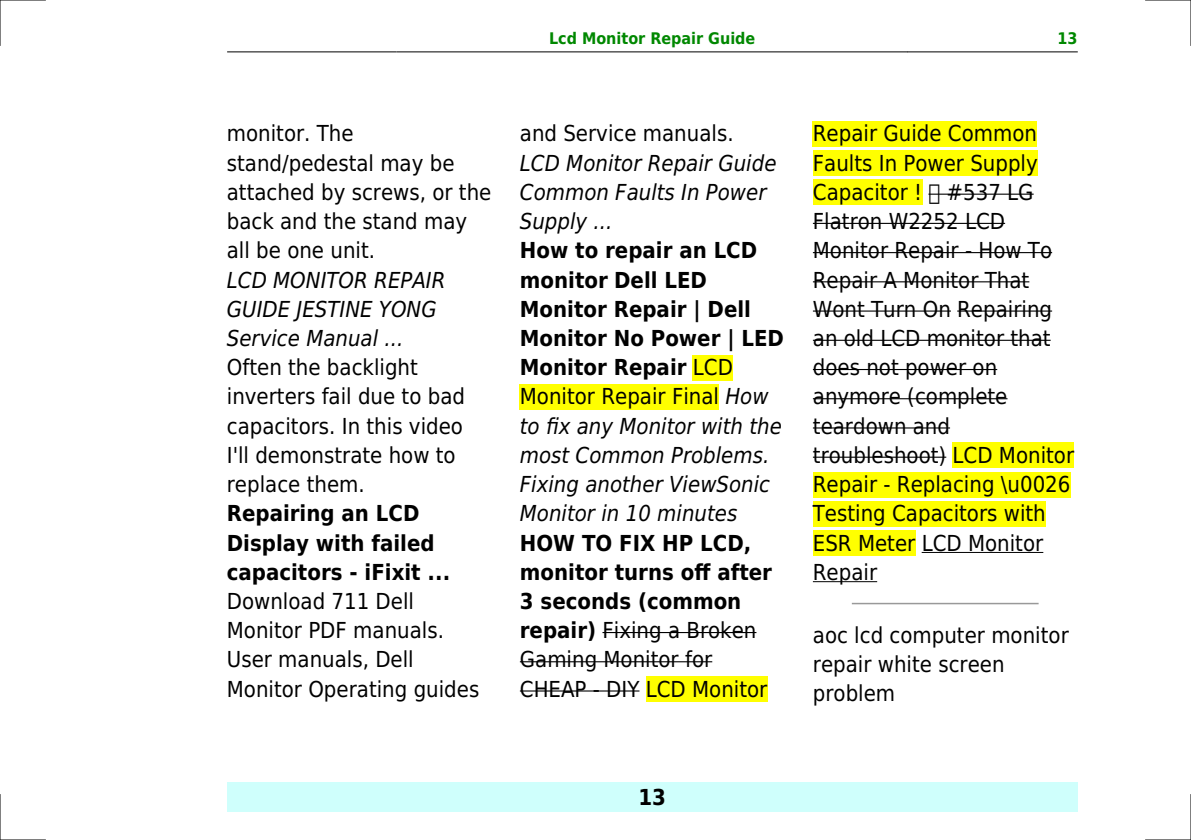
<style>
.page{position:relative;width:1191px;height:840px;background:#fff}
.page>*{position:absolute;margin:0;border:0;box-sizing:border-box;transform-origin:0 0}
.t1{font:22px/29.2px "DejaVu Sans Condensed";color:#000}
.t2{font:italic 22px/29.2px "DejaVu Sans Condensed";color:#000}
.t3{font:700 22px/29.2px "DejaVu Sans Condensed";color:#000}
.t4{font:700 16px "DejaVu Sans Condensed";color:#080}
.s1{font-weight:700;font-style:normal}
.s2{font-style:normal}
.s3{font-weight:400}
</style>
<div class="page">
<hr style="left:227px;top:51px;width:170px;height:1px;background:#000">
<hr style="left:397px;top:51px;width:510px;height:1px;background:#000">
<hr style="left:907px;top:51px;width:170px;height:1px;background:#000">
<div style="left:227px;top:782px;width:850px;height:29px;background:#cffffc"></div>
<div style="left:693px;top:354px;width:40px;height:26px;background:#ff0"></div>
<div style="left:520px;top:384px;width:199px;height:25px;background:#ff0"></div>
<hr style="left:602px;top:631px;width:154px;height:1px;background:#000">
<hr style="left:520px;top:660px;width:192px;height:2px;background:#000">
<hr style="left:520px;top:690px;width:119px;height:1px;background:#000">
<div style="left:646px;top:676px;width:121px;height:25px;background:#ff0"></div>
<div style="left:813px;top:121px;width:224px;height:25px;background:#ff0"></div>
<div style="left:813px;top:150px;width:224px;height:26px;background:#ff0"></div>
<div style="left:813px;top:179px;width:109px;height:26px;background:#ff0"></div>
<hr style="left:928px;top:193px;width:105px;height:2px;background:#000">
<hr style="left:813px;top:223px;width:192px;height:1px;background:#000">
<hr style="left:813px;top:252px;width:239px;height:1px;background:#000">
<hr style="left:813px;top:281px;width:216px;height:1px;background:#000">
<hr style="left:813px;top:310px;width:138px;height:1px;background:#000">
<hr style="left:957px;top:310px;width:95px;height:1px;background:#000">
<hr style="left:813px;top:339px;width:237px;height:1px;background:#000">
<hr style="left:813px;top:369px;width:184px;height:1px;background:#000">
<hr style="left:813px;top:398px;width:194px;height:1px;background:#000">
<hr style="left:813px;top:427px;width:137px;height:1px;background:#000">
<hr style="left:813px;top:456px;width:133px;height:1px;background:#000">
<div style="left:952px;top:442px;width:122px;height:26px;background:#ff0"></div>
<div style="left:813px;top:471px;width:257px;height:26px;background:#ff0"></div>
<div style="left:813px;top:500px;width:232px;height:26px;background:#ff0"></div>
<div style="left:813px;top:530px;width:102px;height:25px;background:#ff0"></div>
<hr style="left:921px;top:551px;width:122px;height:1px;background:#000">
<hr style="left:813px;top:581px;width:64px;height:1px;background:#000">
<hr style="left:852px;top:602px;width:185px;height:2px;background:#999">
<hr style="left:0;top:0;width:45px;height:1px;background:#000">
<hr style="left:1145px;top:0;width:46px;height:1px;background:#000">
<hr style="left:0;top:839px;width:45px;height:1px;background:#000">
<hr style="left:1145px;top:839px;width:46px;height:1px;background:#000">
<hr style="left:0;top:0;width:1px;height:45px;background:#000">
<hr style="left:0;top:794px;width:1px;height:45px;background:#000">
<hr style="left:1190px;top:0;width:1px;height:45px;background:#000">
<hr style="left:1190px;top:794px;width:1px;height:45px;background:#000">
<svg style="left:929px;top:193px;width:10px;height:2px"></svg>
<p class="t4" style="left:549px;top:29px;width:208px">Lcd Monitor Repair Guide</p>
<p class="t4" style="left:1057px;top:29px;width:22px">13</p>
<p class="t1" style="left:227px;top:119px;width:266px">monitor. The stand/pedestal may be attached by screws, or the back and the stand may all be one unit.</p>
<p class="t2" style="left:227px;top:265px;width:220px">LCD MONITOR REPAIR<br>GUIDE JESTINE YONG<br>Service Manual ...</p>
<p class="t1" style="left:227px;top:353px;width:240px">Often the backlight inverters fail due to bad capacitors. In this video<br>I'll demonstrate how to replace them.</p>
<p class="t3" style="left:227px;top:499px;width:225px">Repairing an LCD<br>Display with failed capacitors - iFixit ...</p>
<p class="t1" style="left:227px;top:586px;width:254px">Download 711 Dell<br>Monitor PDF manuals.<br>User manuals, Dell<br>Monitor Operating guides</p>
<p class="t1" style="left:520px;top:119px;width:215px">and Service manuals.</p>
<p class="t2" style="left:520px;top:148px;width:258px">LCD Monitor Repair Guide<br>Common Faults In Power<br>Supply ...</p>
<p class="t2" style="left:520px;top:236px;width:266px"><span class="s1">How to repair an LCD monitor Dell LED<br>Monitor Repair | Dell<br>Monitor No Power | LED<br>Monitor Repair</span> <span class="s2">LCD<br>Monitor Repair Final</span> How to fix any Monitor with the most Common Problems.<br>Fixing another ViewSonic<br>Monitor in 10 minutes</p>
<p class="t3" style="left:520px;top:528px;width:254px">HOW TO FIX HP LCD, monitor turns off after<br>3 seconds (common repair) <span class="s3">Fixing a Broken<br>Gaming Monitor for<br>CHEAP - DIY LCD Monitor</span></p>
<p class="t1" style="left:813px;top:119px;width:263px">Repair Guide Common<br>Faults In Power Supply<br>Capacitor ! #537 LG<br>Flatron W2252 LCD<br>Monitor Repair - How To<br>Repair A Monitor That<br>Wont Turn On Repairing an old LCD monitor that does not power on anymore (complete teardown and troubleshoot) LCD Monitor<br>Repair - Replacing \u0026<br>Testing Capacitors with<br>ESR Meter LCD Monitor<br>Repair</p>
<p class="t1" style="left:813px;top:620px;width:257px">aoc lcd computer monitor repair white screen problem</p>
<p class="t3" style="left:638px;top:782px;width:29px">13</p>
</div>
